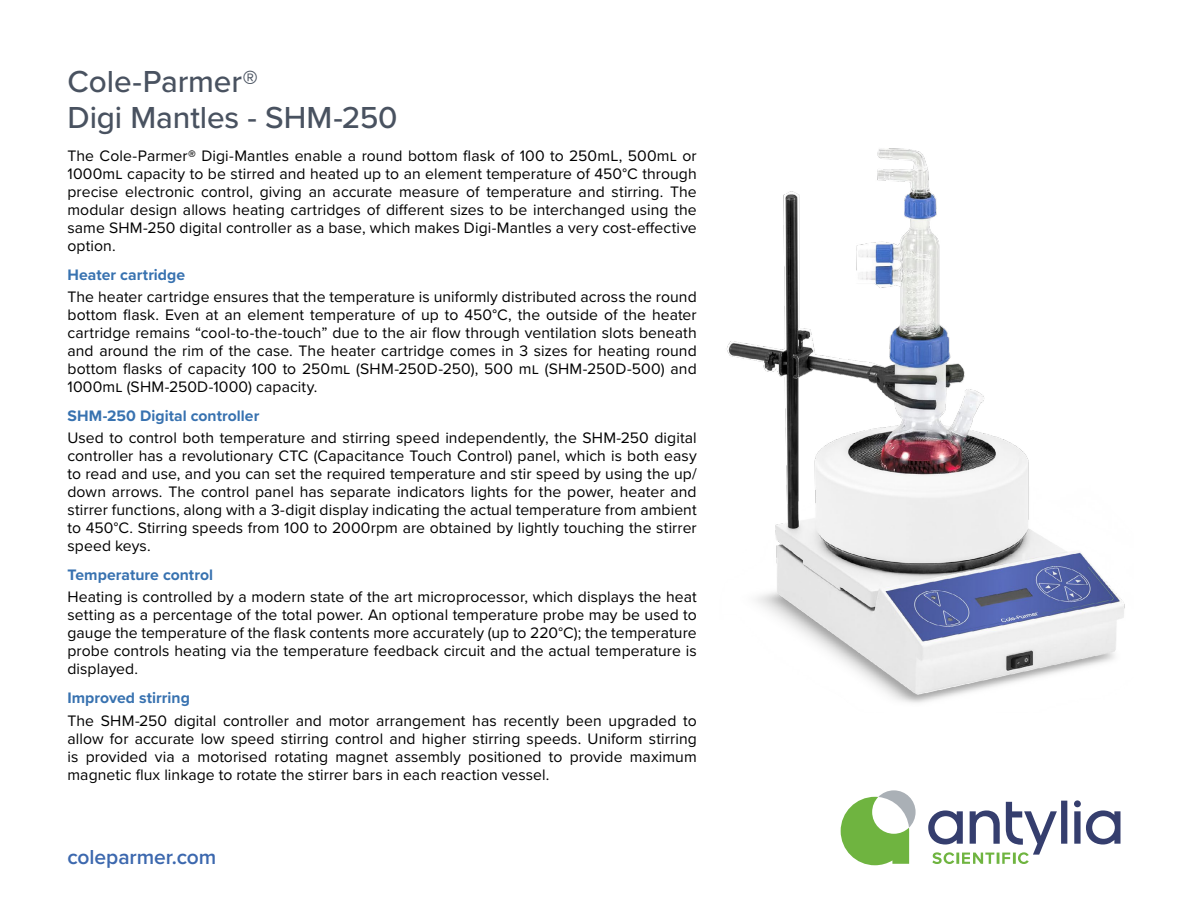
<style>
.page{position:relative;width:1188px;height:918px;background:#fff}
.page>*{position:absolute;margin:0;border:0;box-sizing:border-box;transform-origin:0 0}
.t1{font:500 31.5px/36px "Proxima Nova";letter-spacing:-.005em;color:#495260}
.t2{font:600 21px "Proxima Nova";letter-spacing:-.005em;color:#3c68ae}
.t3{font:15.75px/18px "Proxima Nova";letter-spacing:.005em;color:#000;text-align:justify}
.t4{font:700 15.75px "Proxima Nova";color:#3872b0}
.s1{font-weight:900}
</style>
<div class="page">
<div style="left:1074px;top:800px;width:7px;height:7px;background:#353e6e;border-radius:50%"></div>
<svg style="left:1074px;top:810px;width:46px;height:35px"></svg>
<svg style="left:841px;top:790px;width:75px;height:75px"></svg>
<svg style="left:928px;top:801px;width:139px;height:63px"></svg>
<img style="left:727px;top:148px;width:398px;height:555px">
<h1 class="t1" style="left:68px;top:63px;width:332px">Cole-Parmer®<br>Digi Mantles - SHM-250</h1>
<p class="t3" style="left:68px;top:146px;width:631px">The Cole-Parmer<span class="s1">®</span> Digi-Mantles enable a round bottom flask of 100 to 250mL, 500mL or 1000mL capacity to be stirred and heated up to an element temperature of 450°C through precise electronic control, giving an accurate measure of temperature and stirring. The modular design allows heating cartridges of different sizes to be interchanged using the same SHM-250 digital controller as a base, which makes Digi-Mantles a very cost-effective option.</p>
<p class="t4" style="left:68px;top:263px;width:119px">Heater cartridge</p>
<p class="t3" style="left:67px;top:287px;width:631px">The heater cartridge ensures that the temperature is uniformly distributed across the round bottom flask. Even at an element temperature of up to 450°C, the outside of the heater cartridge remains “cool-to-the-touch” due to the air flow through ventilation slots beneath and around the rim of the case. The heater cartridge comes in 3 sizes for heating round bottom flasks of capacity 100 to 250mL (SHM-250D-250), 500 mL (SHM-250D-500) and 1000mL (SHM-250D-1000) capacity.</p>
<p class="t4" style="left:67px;top:404px;width:193px">SHM-250 Digital controller</p>
<p class="t3" style="left:67px;top:428px;width:631px">Used to control both temperature and stirring speed independently, the SHM-250 digital controller has a revolutionary CTC (Capacitance Touch Control) panel, which is both easy to read and use, and you can set the required temperature and stir speed by using the up/ down arrows. The control panel has separate indicators lights for the power, heater and stirrer functions, along with a 3-digit display indicating the actual temperature from ambient to 450°C. Stirring speeds from 100 to 2000rpm are obtained by lightly touching the stirrer speed keys.</p>
<p class="t4" style="left:67px;top:563px;width:147px">Temperature control</p>
<p class="t3" style="left:67px;top:588px;width:631px">Heating is controlled by a modern state of the art microprocessor, which displays the heat setting as a percentage of the total power. An optional temperature probe may be used to gauge the temperature of the flask contents more accurately (up to 220°C); the temperature probe controls heating via the temperature feedback circuit and the actual temperature is displayed.</p>
<p class="t4" style="left:67px;top:686px;width:124px">Improved stirring</p>
<p class="t3" style="left:67px;top:711px;width:631px">The SHM-250 digital controller and motor arrangement has recently been upgraded to allow for accurate low speed stirring control and higher stirring speeds. Uniform stirring is provided via a motorised rotating magnet assembly positioned to provide maximum magnetic flux linkage to rotate the stirrer bars in each reaction vessel.</p>
<h2 class="t2" style="left:68px;top:841px;width:150px">coleparmer.com</h2>
</div>
